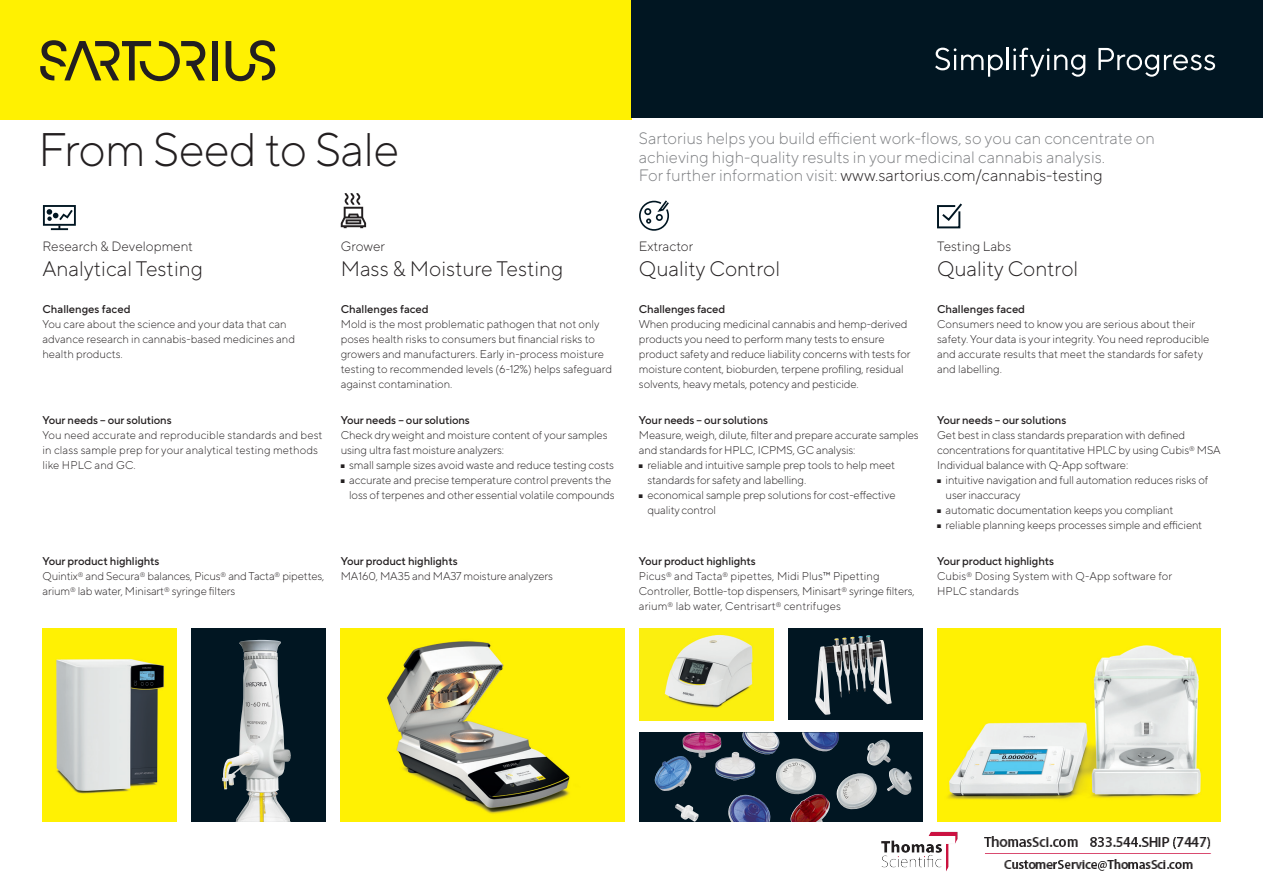
<style>
.page{position:relative;width:1263px;height:893px;background:#fff}
.page>*{position:absolute;margin:0;border:0;box-sizing:border-box;transform-origin:0 0}
.t1{font:300 47.03px "TT Norms Pro";letter-spacing:-.015em;color:#231f20}
.t2{font:300 21px "TT Norms Pro";color:#231f20}
.t3{font:300 16.5px/18.8px "TT Norms Pro";color:#7c7e81}
.t4{font:300 16.5px "TT Norms Pro";color:#231f20}
.t5{font:300 13.5px "TT Norms Pro";color:#231f20}
.t6{font:300 11.25px/15px "TT Norms Pro";letter-spacing:-.01em;color:#231f20}
.t7{font:500 11.25px "TT Norms Pro";letter-spacing:-.01em;color:#231f20}
.t8{font:300 11.25px/15px "TT Norms Pro";letter-spacing:.01em;color:#231f20}
.s1{color:#7c7e81}
</style>
<div class="page">
<div style="left:788px;top:628px;width:134px;height:92px;background:#011622"></div>
<div style="left:0;top:0;width:631px;height:119px;background:#fff101"></div>
<div style="left:631px;top:0;width:632px;height:118px;background:#011622"></div>
<svg style="left:935px;top:48px;width:68px;height:29px"></svg>
<hr style="left:1006px;top:48px;width:2px;height:22px;background:#fff">
<svg style="left:1013px;top:48px;width:72px;height:29px"></svg>
<svg style="left:1098px;top:48px;width:117px;height:29px"></svg>
<div style="left:212px;top:41px;width:6px;height:39px;background:#231f20"></div>
<svg style="left:226px;top:40px;width:49px;height:41px"></svg>
<svg style="left:40px;top:40px;width:165px;height:41px"></svg>
<div style="left:192px;top:628px;width:134px;height:194px;background:#011622"></div>
<img style="left:222px;top:640px;width:69px;height:182px">
<img style="left:341px;top:628px;width:283px;height:194px">
<img style="left:639px;top:628px;width:134px;height:92px">
<img style="left:937px;top:628px;width:283px;height:194px">
<img style="left:815px;top:635px;width:52px;height:80px">
<svg style="left:639px;top:732px;width:283px;height:90px;background:#27303e"></svg>
<img style="left:654px;top:732px;width:237px;height:59px">
<img style="left:43px;top:628px;width:134px;height:194px">
<svg style="left:937px;top:203px;width:25px;height:25px"></svg>
<svg style="left:43px;top:205px;width:33px;height:25px"></svg>
<svg style="left:639px;top:200px;width:30px;height:31px"></svg>
<svg style="left:341px;top:193px;width:25px;height:35px"></svg>
<img style="left:985px;top:836px;width:227px;height:35px">
<img style="left:881px;top:831px;width:77px;height:40px">
<p class="t1" style="left:38px;top:115px;width:362px">From Seed to Sale</p>
<p class="t3" style="left:639px;top:128px;width:517px">Sartorius helps you build efficient work-flows, so you can concentrate on achieving high-quality results in your medicinal cannabis analysis.</p>
<p class="t4" style="left:639px;top:164px;width:465px"><span class="s1">For further information visit:</span> www.sartorius.com/cannabis-testing</p>
<p class="t5" style="left:43px;top:237px;width:152px">Research &amp; Development</p>
<p class="t2" style="left:43px;top:253px;width:162px">Analytical Testing</p>
<p class="t7" style="left:43px;top:301px;width:89px">Challenges faced</p>
<p class="t6" style="left:43px;top:316px;width:254px">You care about the science and your data that can advance research in cannabis-based medicines and health products.</p>
<p class="t7" style="left:43px;top:412px;width:131px">Your needs – our solutions</p>
<p class="t8" style="left:43px;top:427px;width:282px">You need accurate and reproducible standards and best in class sample prep for your analytical testing methods like HPLC and GC.</p>
<p class="t5" style="left:341px;top:237px;width:46px">Grower</p>
<p class="t2" style="left:341px;top:253px;width:224px">Mass &amp; Moisture Testing</p>
<p class="t7" style="left:341px;top:301px;width:89px">Challenges faced</p>
<p class="t6" style="left:341px;top:316px;width:273px">Mold is the most problematic pathogen that not only poses health risks to consumers but financial risks to growers and manufacturers. Early in-process moisture testing to recommended levels (6-12%) helps safeguard against contamination.</p>
<p class="t7" style="left:341px;top:412px;width:131px">Your needs – our solutions</p>
<p class="t6" style="left:341px;top:427px;width:268px">Check dry weight and moisture content of your samples using ultra fast moisture analyzers:</p>
<p class="t6" style="left:341px;top:457px;width:275px">■ small sample sizes avoid waste and reduce testing costs</p>
<p class="t6" style="left:341px;top:472px;width:275px;text-align:right">■ accurate and precise temperature control prevents the loss of terpenes and other essential volatile compounds</p>
<p class="t7" style="left:43px;top:553px;width:118px">Your product highlights</p>
<p class="t6" style="left:43px;top:568px;width:283px">Quintix<sup>®</sup> and Secura<sup>®</sup> balances, Picus<sup>®</sup> and Tacta<sup>®</sup> pipettes, arium<sup>®</sup> lab water, Minisart<sup>®</sup> syringe filters</p>
<p class="t7" style="left:341px;top:553px;width:118px">Your product highlights</p>
<p class="t6" style="left:341px;top:568px;width:214px">MA160, MA35 and MA37 moisture analyzers</p>
<p class="t5" style="left:639px;top:237px;width:56px">Extractor</p>
<p class="t2" style="left:639px;top:253px;width:143px">Quality Control</p>
<p class="t7" style="left:639px;top:301px;width:88px">Challenges faced</p>
<p class="t6" style="left:639px;top:316px;width:273px">When producing medicinal cannabis and hemp-derived products you need to perform many tests to ensure product safety and reduce liability concerns with tests for moisture content, bioburden, terpene profiling, residual solvents, heavy metals, potency and pesticide.</p>
<p class="t7" style="left:639px;top:412px;width:131px">Your needs – our solutions</p>
<p class="t6" style="left:639px;top:427px;width:281px">Measure, weigh, dilute, filter and prepare accurate samples and standards for HPLC, ICPMS, GC analysis:</p>
<p class="t6" style="left:647px;top:457px;width:249px;text-indent:-9px">■ reliable and intuitive sample prep tools to help meet standards for safety and labelling.</p>
<p class="t6" style="left:647px;top:487px;width:250px;text-indent:-9px">■ economical sample prep solutions for cost-effective quality control</p>
<p class="t7" style="left:639px;top:553px;width:118px">Your product highlights</p>
<p class="t6" style="left:639px;top:568px;width:277px">Picus<sup>®</sup> and Tacta<sup>®</sup> pipettes, Midi Plus™ Pipetting<br>Controller, Bottle-top dispensers, Minisart<sup>®</sup> syringe filters, arium<sup>®</sup> lab water, Centrisart<sup>®</sup> centrifuges</p>
<p class="t5" style="left:937px;top:237px;width:75px">Testing Labs</p>
<p class="t2" style="left:937px;top:253px;width:143px">Quality Control</p>
<p class="t7" style="left:937px;top:301px;width:89px">Challenges faced</p>
<p class="t6" style="left:937px;top:316px;width:274px">Consumers need to know you are serious about their safety. Your data is your integrity. You need reproducible and accurate results that meet the standards for safety and labelling.</p>
<p class="t7" style="left:937px;top:412px;width:131px">Your needs – our solutions</p>
<p class="t6" style="left:937px;top:427px;width:285px">Get best in class standards preparation with defined concentrations for quantitative HPLC by using Cubis<sup>®</sup> MSA<br>Individual balance with Q-App software:</p>
<p class="t6" style="left:946px;top:472px;width:264px;text-indent:-9px">■ intuitive navigation and full automation reduces risks of user inaccuracy</p>
<p class="t6" style="left:937px;top:502px;width:238px">■ automatic documentation keeps you compliant</p>
<p class="t6" style="left:937px;top:517px;width:267px">■ reliable planning keeps processes simple and efficient</p>
<p class="t7" style="left:937px;top:553px;width:118px">Your product highlights</p>
<p class="t8" style="left:937px;top:568px;width:237px">Cubis<sup>®</sup> Dosing System with Q-App software for<br>HPLC standards</p>
</div>
